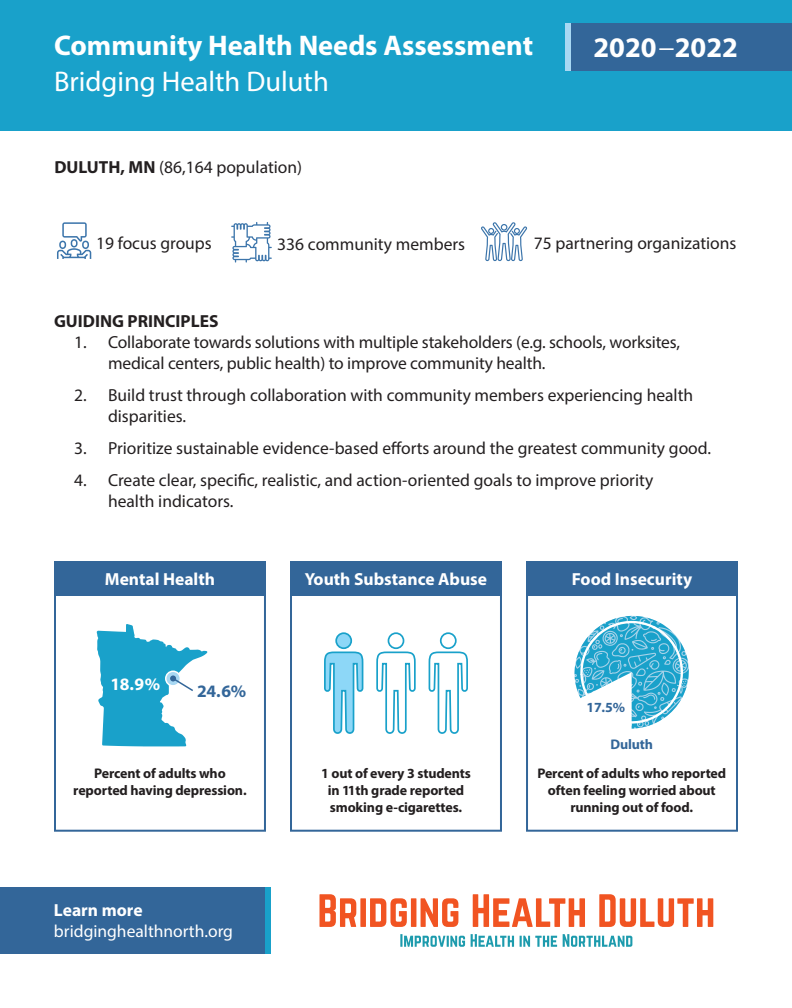
<style>
.page{position:relative;width:792px;height:1008px;background:#fff}
.page>*{position:absolute;margin:0;border:0;box-sizing:border-box;transform-origin:0 0}
.t1{font:700 28.5px "Myriad Pro";color:#fff}
.t2{font:28.5px "Myriad Pro";color:#fff}
.t3{font:17.5px/21px "Myriad Pro";color:#231f20}
.t4{font:700 17.5px "Myriad Pro";color:#fff}
.t5{font:17.5px/21px "Myriad Pro";color:#fff}
.t6{font:700 17.5px "Myriad Pro";color:#231f20}
.t7{font:700 17.5px "Myriad Pro";color:#369}
.t8{font:700 14px/16.8px "Myriad Pro";letter-spacing:-.01em;color:#231f20;text-align:center}
.t9{font:700 14px "Myriad Pro";letter-spacing:-.01em;color:#369}
.s1{font-family:"Helvetica Neue LT Std";font-weight:300}
.s2{font-weight:700}
</style>
<div class="page">
<div style="left:0;top:0;width:792px;height:131px;background:#19a1ca"></div>
<div style="left:570px;top:23px;width:222px;height:48px;background:#369"></div>
<div style="left:565px;top:23px;width:5px;height:48px;background:#a8d8f3"></div>
<div style="left:290px;top:561px;width:212px;height:271px;border:2px solid #369"></div>
<div style="left:290px;top:561px;width:212px;height:35px;background:#369"></div>
<div style="left:54px;top:561px;width:212px;height:271px;border:2px solid #369"></div>
<div style="left:54px;top:561px;width:212px;height:35px;background:#369"></div>
<div style="left:526px;top:561px;width:212px;height:271px;border:2px solid #369"></div>
<div style="left:526px;top:561px;width:212px;height:35px;background:#369"></div>
<svg style="left:57px;top:222px;width:34px;height:37px"></svg>
<svg style="left:231px;top:222px;width:41px;height:41px"></svg>
<svg style="left:481px;top:222px;width:46px;height:39px"></svg>
<svg style="left:376px;top:632px;width:40px;height:102px"></svg>
<svg style="left:324px;top:632px;width:40px;height:102px"></svg>
<svg style="left:428px;top:632px;width:40px;height:102px"></svg>
<svg style="left:97px;top:624px;width:110px;height:122px"></svg>
<div style="left:0;top:887px;width:268px;height:67px;background:#369"></div>
<svg style="left:320px;top:894px;width:36px;height:33px"></svg>
<div style="left:360px;top:898px;width:6px;height:29px;background:#f15422"></div>
<svg style="left:370px;top:898px;width:37px;height:29px"></svg>
<div style="left:411px;top:898px;width:5px;height:29px;background:#f15422"></div>
<svg style="left:421px;top:898px;width:37px;height:29px"></svg>
<svg style="left:473px;top:894px;width:112px;height:33px"></svg>
<svg style="left:599px;top:894px;width:114px;height:33px"></svg>
<svg style="left:400px;top:934px;width:65px;height:13px"></svg>
<svg style="left:471px;top:934px;width:43px;height:13px"></svg>
<svg style="left:520px;top:936px;width:37px;height:11px"></svg>
<svg style="left:563px;top:934px;width:69px;height:13px"></svg>
<div style="left:265px;top:887px;width:5px;height:67px;background:#19a1ca"></div>
<svg style="left:574px;top:615px;width:115px;height:114px"></svg>
<p class="t1" style="left:54px;top:27px;width:481px">Community Health Needs Assessment</p>
<p class="t1" style="left:594px;top:28px;width:146px">2020<span class="s1">–</span>2022</p>
<p class="t2" style="left:54px;top:64px;width:276px">Bridging Health Duluth</p>
<p class="t3" style="left:54px;top:156px;width:249px"><span class="s2">DULUTH, MN</span> (86,164 population)</p>
<p class="t3" style="left:96px;top:233px;width:117px">19 focus groups</p>
<p class="t3" style="left:277px;top:233px;width:189px">336 community members</p>
<p class="t3" style="left:534px;top:232px;width:204px">75 partnering organizations</p>
<p class="t6" style="left:54px;top:309px;width:166px">GUIDING PRINCIPLES</p>
<p class="t3" style="left:108px;top:331px;width:574px;text-indent:-34px">1. Collaborate towards solutions with multiple stakeholders (e.g. schools, worksites, medical centers, public health) to improve community health.</p>
<p class="t3" style="left:108px;top:384px;width:587px;text-indent:-34px">2. Build trust through collaboration with community members experiencing health disparities.</p>
<p class="t3" style="left:74px;top:437px;width:638px">3. Prioritize sustainable evidence-based efforts around the greatest community good.</p>
<p class="t3" style="left:108px;top:470px;width:547px;text-indent:-34px">4. Create clear, specific, realistic, and action-oriented goals to improve priority health indicators.</p>
<p class="t4" style="left:105px;top:567px;width:112px">Mental Health</p>
<p class="t4" style="left:305px;top:567px;width:184px">Youth Substance Abuse</p>
<p class="t4" style="left:572px;top:567px;width:122px">Food Insecurity</p>
<p class="t4" style="left:110px;top:673px;width:51px">18.9%</p>
<p class="t7" style="left:197px;top:680px;width:51px">24.6%</p>
<p class="t9" style="left:586px;top:699px;width:40px">17.5%</p>
<p class="t9" style="left:610px;top:735px;width:44px">Duluth</p>
<p class="t8" style="left:73px;top:765px;width:175px">Percent of adults who reported having depression.</p>
<p class="t8" style="left:537px;top:765px;width:190px">Percent of adults who reported often feeling worried about running out of food.</p>
<p class="t8" style="left:321px;top:765px;width:151px">1 out of every 3 students in 11th grade reported smoking e-cigarettes.</p>
<p class="t5" style="left:54px;top:900px;width:181px"><span class="s2">Learn more </span>bridginghealthnorth.org</p>
</div>
